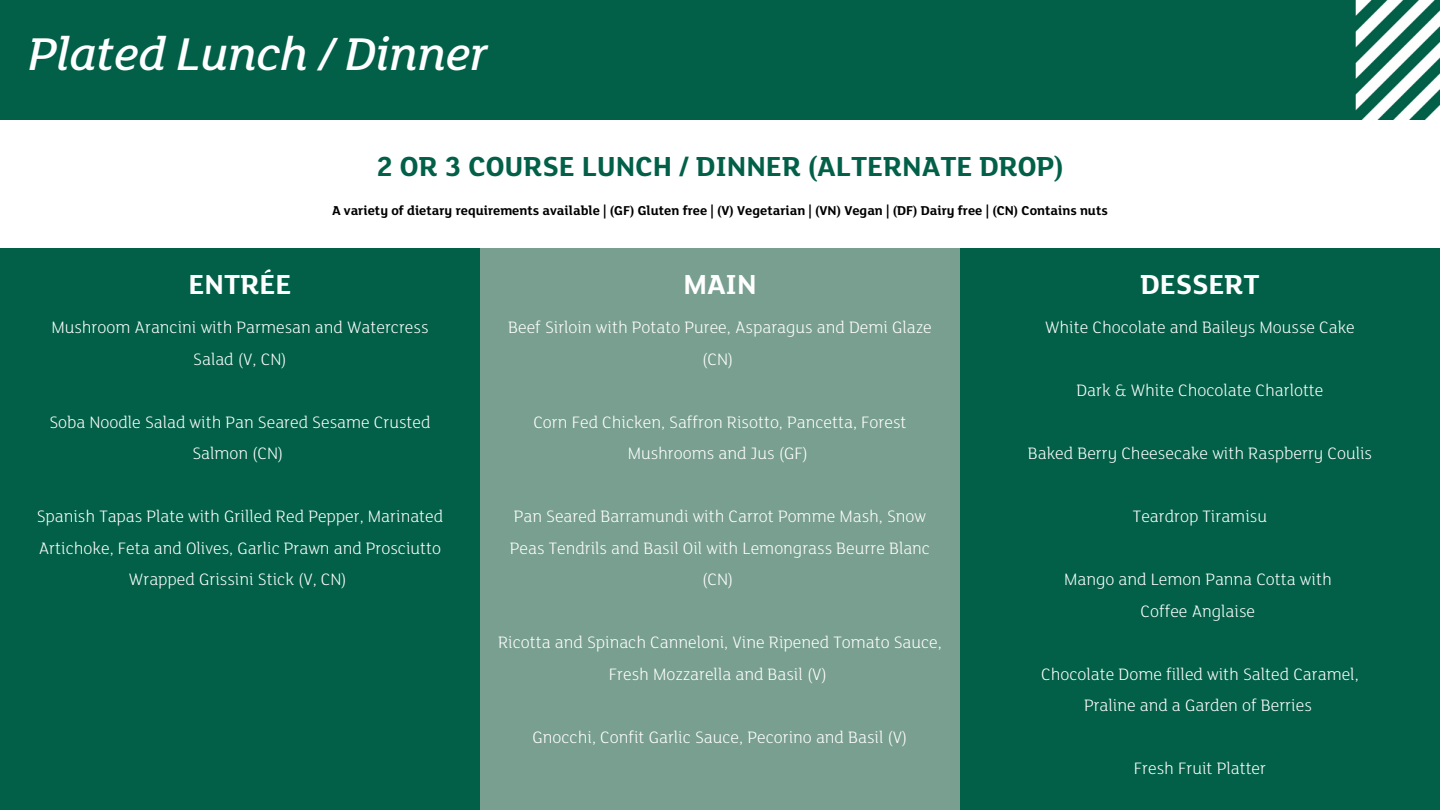
<style>
.page{position:relative;width:1440px;height:810px;background:#fff}
.page>*{position:absolute;margin:0;border:0;box-sizing:border-box;transform-origin:0 0}
.t1{font:italic 500 50px "FS Lola";color:#fff}
.t2{font:700 30px "FS Lola";color:#026048}
.t3{font:700 30px "FS Lola";color:#fff}
.t4{font:300 18px/31.5px "FS Lola";color:#fff;text-align:center}
.t5{font:700 14px "FS Lola";color:#000}
</style>
<div class="page">
<div style="left:0;top:248px;width:480px;height:562px;background:#026048"></div>
<div style="left:480px;top:248px;width:480px;height:562px;background:#789f90"></div>
<div style="left:960px;top:248px;width:480px;height:562px;background:#026048"></div>
<div style="left:0;top:0;width:1440px;height:120px;background:#026048"></div>
<p class="t1" style="left:28px;top:32px;width:461px">Plated Lunch / Dinner</p>
<p class="t2" style="left:376px;top:154px;width:689px">2 OR 3 COURSE LUNCH / DINNER (ALTERNATE DROP)</p>
<p class="t5" style="left:332px;top:204px;width:777px">A variety of dietary requirements available | (GF) Gluten free | (V) Vegetarian | (VN) Vegan | (DF) Dairy free | (CN) Contains nuts</p>
<p class="t3" style="left:189px;top:272px;width:104px">ENTRÉE</p>
<p class="t4" style="left:51px;top:313px;width:379px">Mushroom Arancini with Parmesan and Watercress<br>Salad (V, CN)</p>
<p class="t4" style="left:49px;top:407px;width:383px">Soba Noodle Salad with Pan Seared Sesame Crusted<br>Salmon (CN)</p>
<p class="t4" style="left:37px;top:502px;width:408px">Spanish Tapas Plate with Grilled Red Pepper, Marinated<br>Artichoke, Feta and Olives, Garlic Prawn and Prosciutto<br>Wrapped Grissini Stick (V, CN)</p>
<p class="t3" style="left:683px;top:272px;width:75px">MAIN</p>
<p class="t4" style="left:508px;top:313px;width:425px">Beef Sirloin with Potato Puree, Asparagus and Demi Glaze (CN)</p>
<p class="t4" style="left:533px;top:407px;width:375px">Corn Fed Chicken, Saffron Risotto, Pancetta, Forest<br>Mushrooms and Jus (GF)</p>
<p class="t4" style="left:510px;top:502px;width:422px">Pan Seared Barramundi with Carrot Pomme Mash, Snow<br>Peas Tendrils and Basil Oil with Lemongrass Beurre Blanc (CN)</p>
<p class="t4" style="left:498px;top:628px;width:445px">Ricotta and Spinach Canneloni, Vine Ripened Tomato Sauce,<br>Fresh Mozzarella and Basil (V)</p>
<p class="t4" style="left:532px;top:722px;width:377px">Gnocchi, Confit Garlic Sauce, Pecorino and Basil (V)</p>
<p class="t3" style="left:1140px;top:272px;width:121px">DESSERT</p>
<p class="t4" style="left:1045px;top:313px;width:311px">White Chocolate and Baileys Mousse Cake</p>
<p class="t4" style="left:1076px;top:376px;width:249px">Dark &amp; White Chocolate Charlotte</p>
<p class="t4" style="left:1028px;top:439px;width:346px">Baked Berry Cheesecake with Raspberry Coulis</p>
<p class="t4" style="left:1133px;top:502px;width:136px">Teardrop Tiramisu</p>
<p class="t4" style="left:1064px;top:565px;width:269px">Mango and Lemon Panna Cotta with</p>
<p class="t4" style="left:1141px;top:596px;width:116px">Coffee Anglaise</p>
<p class="t4" style="left:1041px;top:659px;width:319px">Chocolate Dome filled with Salted Caramel,<br>Praline and a Garden of Berries</p>
<p class="t4" style="left:1134px;top:754px;width:134px">Fresh Fruit Platter</p>
</div>
